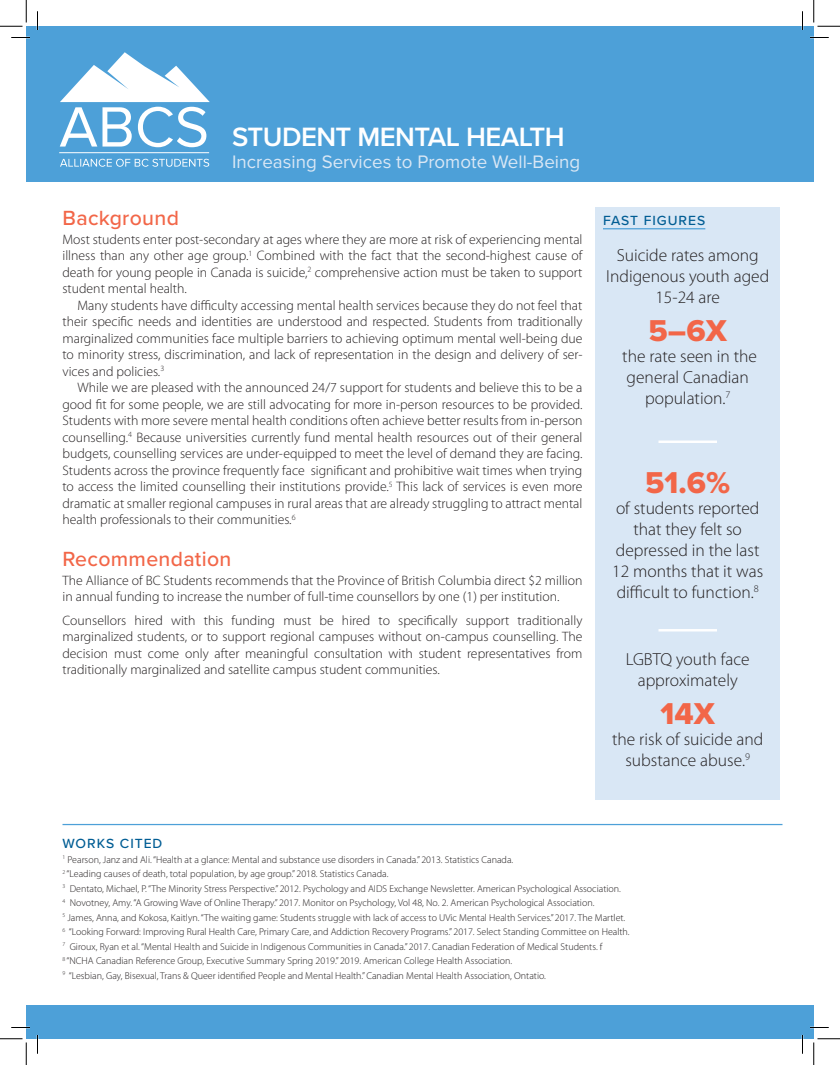
<style>
.page{position:relative;width:840px;height:1065px;background:#fff}
.page>*{position:absolute;margin:0;border:0;box-sizing:border-box;transform-origin:0 0}
.chunk{font:31.25px "Proxima Nova Extrabld";color:#f26648}
.t1{font:600 27.5px "Proxima Nova";letter-spacing:-.02em;color:#fff}
.blye_subhead_spannin{font:500 21.25px "Proxima Nova";letter-spacing:.015em;color:#f26648}
.t2{font:18.75px "Proxima Nova";color:#d9e7f5}
.chunk-2{font:300 17.5px/21px "Myriad Pro";color:#231f20;text-align:center}
.body-nonfirst{font:300 13.75px/16.5px "Myriad Pro";color:#231f20;text-align:justify}
.body{font:300 13.75px/16.5px "Myriad Pro";color:#231f20;text-align:justify}
.blye_subhead_spannin-2{font:500 13.75px "Proxima Nova";letter-spacing:.07em;color:#015d94}
.footers{font:500 13.75px "Proxima Nova";letter-spacing:.07em;color:#015d94}
.recommendatio_body{font:300 13.62px/16.4px "Myriad Pro";color:#231f20}
.footers-2{font:300 10px "Myriad Pro";color:#231f20}
</style>
<div class="page">
<div style="left:26px;top:26px;width:788px;height:156px;background:#4da0d8"></div>
<div style="left:26px;top:1005px;width:788px;height:34px;background:#4da0d8"></div>
<svg style="left:60px;top:52px;width:150px;height:95px"></svg>
<svg style="left:60px;top:159px;width:149px;height:8px"></svg>
<hr style="left:59px;top:152px;width:150px;height:1px;background:#fff">
<div style="left:595px;top:207px;width:185px;height:593px;background:#d9e7f5"></div>
<hr style="left:603px;top:228px;width:102px;height:1px;background:#4da0d8">
<hr style="left:658px;top:441px;width:59px;height:2px;background:#fff">
<hr style="left:658px;top:629px;width:59px;height:3px;background:#fff">
<hr style="left:62px;top:824px;width:720px;height:1px;background:#4da0d8">
<svg style="left:11px;top:37px;width:19px;height:1px"></svg>
<svg style="left:810px;top:37px;width:19px;height:1px"></svg>
<svg style="left:11px;top:1027px;width:19px;height:1px"></svg>
<svg style="left:810px;top:1027px;width:19px;height:1px"></svg>
<svg style="left:37px;top:11px;width:1px;height:19px"></svg>
<svg style="left:37px;top:1035px;width:1px;height:19px"></svg>
<svg style="left:802px;top:11px;width:1px;height:19px"></svg>
<svg style="left:802px;top:1035px;width:1px;height:19px"></svg>
<svg style="left:0;top:0;width:27px;height:27px"></svg>
<svg style="left:0;top:1039px;width:27px;height:26px"></svg>
<svg style="left:814px;top:0;width:26px;height:27px"></svg>
<svg style="left:814px;top:1039px;width:26px;height:26px"></svg>
<p class="t1" style="left:232px;top:116px;width:334px">STUDENT MENTAL HEALTH</p>
<p class="t2" style="left:232px;top:153px;width:350px">Increasing Services to Promote Well-Being</p>
<p class="blye_subhead_spannin" style="left:62px;top:202px;width:118px">Background</p>
<p class="body" style="left:62px;top:231px;width:522px">Most students enter post-secondary at ages where they are more at risk of experiencing mental illness than any other age group.<sup>1</sup> Combined with the fact that the second-highest cause of death for young people in Canada is suicide,<sup>2</sup> comprehensive action must be taken to support student mental health.</p>
<p class="body-nonfirst" style="left:62px;top:297px;width:522px;text-indent:15px">Many students have difficulty accessing mental health services because they do not feel that their specific needs and identities are understood and respected. Students from traditionally marginalized communities face multiple barriers to achieving optimum mental well-being due to minority stress, discrimination, and lack of representation in the design and delivery of ser&shy;vices and policies.<sup>3</sup></p>
<p class="body-nonfirst" style="left:62px;top:380px;width:522px;text-indent:15px">While we are pleased with the announced 24/7 support for students and believe this to be a good fit for some people, we are still advocating for more in-person resources to be provided.<br>Students with more severe mental health conditions often achieve better results from in-person counselling.<sup>4</sup> Because universities currently fund mental health resources out of their general budgets, counselling services are under-equipped to meet the level of demand they are facing.<br>Students across the province frequently face significant and prohibitive wait times when trying to access the limited counselling their institutions provide.<sup>5</sup> This lack of services is even more dramatic at smaller regional campuses in rural areas that are already struggling to attract mental health professionals to their communities.<sup>6</sup></p>
<p class="blye_subhead_spannin" style="left:62px;top:543px;width:170px">Recommendation</p>
<p class="recommendatio_body" style="left:62px;top:573px;width:522px">The Alliance of BC Students recommends that the Province of British Columbia direct $2 million in annual funding to increase the number of full-time counsellors by one (1) per institution.</p>
<p class="recommendatio_body" style="left:62px;top:613px;width:522px;text-align:justify">Counsellors hired with this funding must be hired to specifically support traditionally marginalized students, or to support regional campuses without on-campus counselling. The decision must come only after meaningful consultation with student representatives from traditionally marginalized and satellite campus student communities.</p>
<p class="blye_subhead_spannin-2" style="left:603px;top:210px;width:104px">FAST FIGURES</p>
<p class="chunk-2" style="left:606px;top:245px;width:165px">Suicide rates among<br>Indigenous youth aged<br>15-24 are</p>
<p class="chunk" style="left:649px;top:307px;width:80px">5–6X</p>
<p class="chunk-2" style="left:622px;top:345px;width:136px">the rate seen in the general Canadian population.<sup>7</sup></p>
<p class="chunk" style="left:645px;top:459px;width:87px">51.6%</p>
<p class="chunk-2" style="left:612px;top:498px;width:153px">of students reported that they felt so depressed in the last<br>12 months that it was difficult to function.<sup>8</sup></p>
<p class="chunk-2" style="left:626px;top:649px;width:125px">LGBTQ youth face approximately</p>
<p class="chunk" style="left:661px;top:690px;width:56px">14X</p>
<p class="chunk-2" style="left:612px;top:728px;width:153px">the risk of suicide and substance abuse.<sup>9</sup></p>
<p class="footers" style="left:62px;top:833px;width:101px">WORKS CITED</p>
<p class="footers-2" style="left:62px;top:854px;width:452px"><sup>1</sup> Pearson, Janz and Ali. “Health at a glance: Mental and substance use disorders in Canada.” 2013. Statistics Canada.</p>
<p class="footers-2" style="left:62px;top:868px;width:327px"><sup>2</sup> “Leading causes of death, total population, by age group.” 2018. Statistics Canada.</p>
<p class="footers-2" style="left:62px;top:883px;width:560px"><sup>3</sup> Dentato, Michael, P. “The Minority Stress Perspective.” 2012. Psychology and AIDS Exchange Newsletter. American Psychological Association.</p>
<p class="footers-2" style="left:62px;top:897px;width:533px"><sup>4</sup> Novotney, Amy. “A Growing Wave of Online Therapy.” 2017. Monitor on Psychology, Vol 48, No. 2. American Psychological Association.</p>
<p class="footers-2" style="left:62px;top:912px;width:564px"><sup>5</sup> James, Anna, and Kokosa, Kaitlyn. “The waiting game: Students struggle with lack of access to UVic Mental Health Services.” 2017. The Martlet.</p>
<p class="footers-2" style="left:62px;top:926px;width:569px"><sup>6</sup> “Looking Forward: Improving Rural Health Care, Primary Care, and Addiction Recovery Programs.” 2017. Select Standing Committee on Health.</p>
<p class="footers-2" style="left:62px;top:941px;width:542px"><sup>7</sup> Giroux, Ryan et al. “Mental Health and Suicide in Indigenous Communities in Canada.” 2017. Canadian Federation of Medical Students. f</p>
<p class="footers-2" style="left:62px;top:955px;width:451px"><sup>8</sup> “NCHA Canadian Reference Group, Executive Summary Spring 2019.” 2019. American College Health Association.</p>
<p class="footers-2" style="left:62px;top:970px;width:485px"><sup>9</sup> “Lesbian, Gay, Bisexual, Trans &amp; Queer identified People and Mental Health.” Canadian Mental Health Association, Ontatio.</p>
</div>
